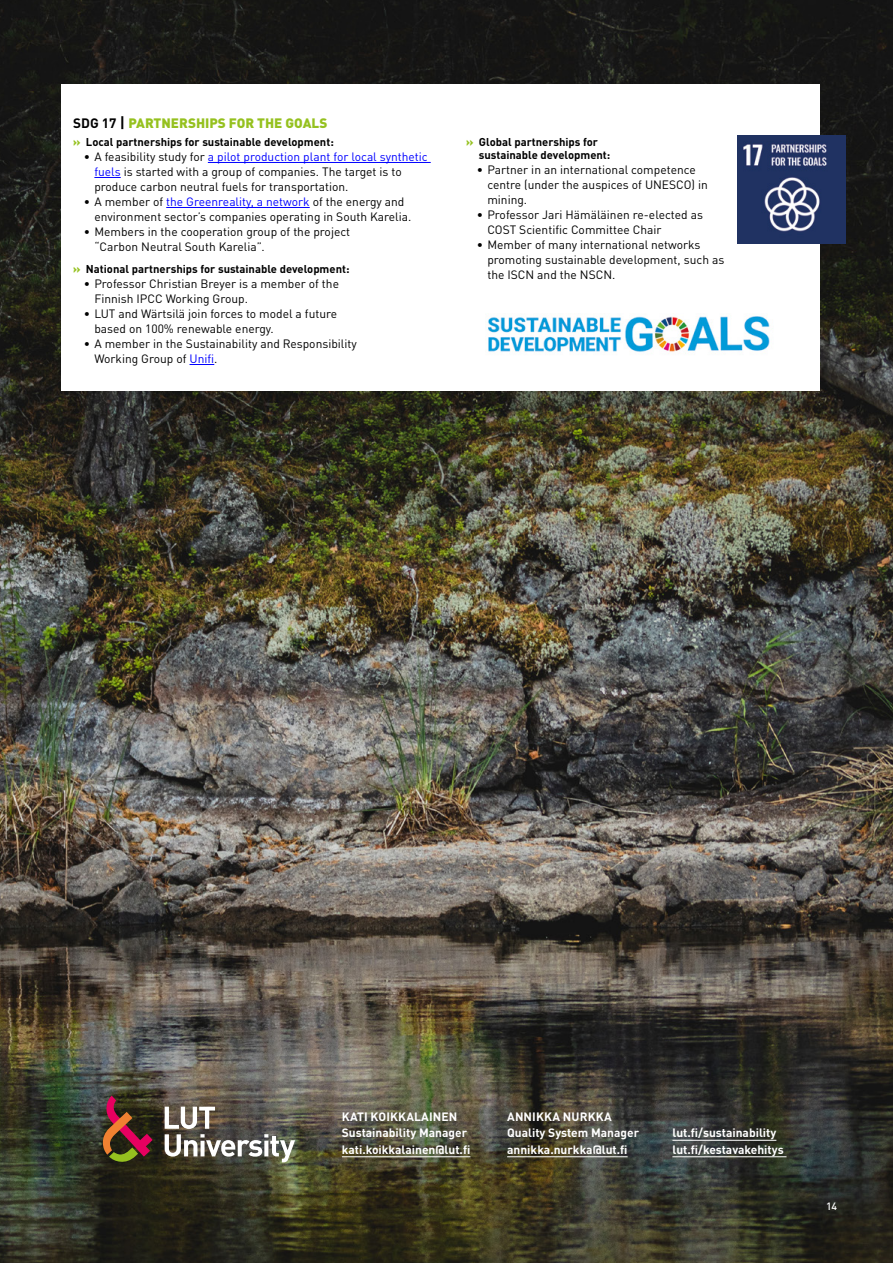
<style>
.page{position:relative;width:893px;height:1263px;background:#fff}
.page>*{position:absolute;margin:0;border:0;box-sizing:border-box;transform-origin:0 0}
.t1{font:900 13.5px "DIN Pro";color:#95c11f}
.t2{font:12px/15px "DIN Pro";color:#000}
.t3{font:700 12px/16.5px "DIN Pro";color:#fff}
.t4{font:700 11.25px/13.5px "DIN Pro";color:#000}
.t5{font:500 10.5px "DIN Pro";color:#fff}
.s1{font-weight:700;color:#000}
.s2{font-weight:700;font-size:15px;color:#000}
.s3{font-weight:900;color:#95c11f}
.s4{color:#00f}
</style>
<div class="page">
<img style="left:1px;top:0;width:892px;height:1263px">
<div style="left:61px;top:85px;width:758px;height:306px;background:#fff"></div>
<img style="left:738px;top:136px;width:108px;height:108px">
<hr style="left:342px;top:1156px;width:128px;height:1px;background:#fff">
<hr style="left:507px;top:1156px;width:121px;height:1px;background:#fff">
<hr style="left:672px;top:1140px;width:104px;height:1px;background:#fff">
<hr style="left:672px;top:1156px;width:114px;height:1px;background:#fff">
<hr style="left:208px;top:162px;width:223px;height:1px;background:#00f">
<svg style="left:94px;top:177px;width:27px;height:1px"></svg>
<hr style="left:166px;top:207px;width:144px;height:1px;background:#00f">
<svg style="left:190px;top:364px;width:24px;height:1px"></svg>
<img style="left:488px;top:316px;width:282px;height:38px">
<svg style="left:165px;top:1107px;width:130px;height:55px"></svg>
<svg style="left:100px;top:1095px;width:53px;height:70px;background:#613527"></svg>
<p class="t1" style="left:73px;top:112px;width:256px"><span class="s1">SDG 17</span> <span class="s2">|</span> PARTNERSHIPS FOR THE GOALS</p>
<p class="t4" style="left:73px;top:134px;width:262px"><span class="s3">»</span> Local partnerships for sustainable development:</p>
<p class="t2" style="left:94px;top:148px;width:335px;text-indent:-11px">• A feasibility study for <span class="s4">a pilot production plant for local synthetic fuels</span> is started with a group of companies. The target is to produce carbon neutral fuels for transportation.</p>
<p class="t2" style="left:94px;top:193px;width:319px;text-indent:-11px">• A member of <span class="s4">the Greenreality, a network</span> of the energy and environment sector’s companies operating in South Karelia.</p>
<p class="t2" style="left:94px;top:223px;width:257px;text-indent:-11px">• Members in the cooperation group of the project “Carbon Neutral South Karelia”.</p>
<p class="t4" style="left:73px;top:261px;width:278px"><span class="s3">»</span> National partnerships for sustainable development:</p>
<p class="t2" style="left:94px;top:275px;width:246px;text-indent:-11px">• Professor Christian Breyer is a member of the<br>Finnish IPCC Working Group.</p>
<p class="t2" style="left:94px;top:305px;width:244px;text-indent:-11px">• LUT and Wärtsilä join forces to model a future based on 100% renewable energy.</p>
<p class="t2" style="left:94px;top:335px;width:264px;text-indent:-11px">• A member in the Sustainability and Responsibility<br>Working Group of <span class="s4">Unifi</span>.</p>
<p class="t4" style="left:479px;top:134px;width:133px;text-indent:-13px"><span class="s3">»</span> Global partnerships for sustainable development:</p>
<p class="t2" style="left:487px;top:161px;width:222px;text-indent:-11px">• Partner in an international competence centre (under the auspices of UNESCO) in mining.</p>
<p class="t2" style="left:487px;top:206px;width:217px;text-indent:-11px">• Professor Jari Hämäläinen re-elected as<br>COST Scientific Committee Chair</p>
<p class="t2" style="left:487px;top:236px;width:238px;text-indent:-11px">• Member of many international networks promoting sustainable development, such as the ISCN and the NSCN.</p>
<p class="t3" style="left:342px;top:1107px;width:130px">KATI KOIKKALAINEN<br>Sustainability Manager kati.koikkalainen@lut.fi</p>
<p class="t3" style="left:507px;top:1107px;width:134px">ANNIKKA NURKKA<br>Quality System Manager annikka.nurkka@lut.fi</p>
<p class="t3" style="left:672px;top:1123px;width:113px">lut.fi/sustainability lut.fi/kestavakehitys</p>
<p class="t5" style="left:826px;top:1197px;width:13px">14</p>
</div>
